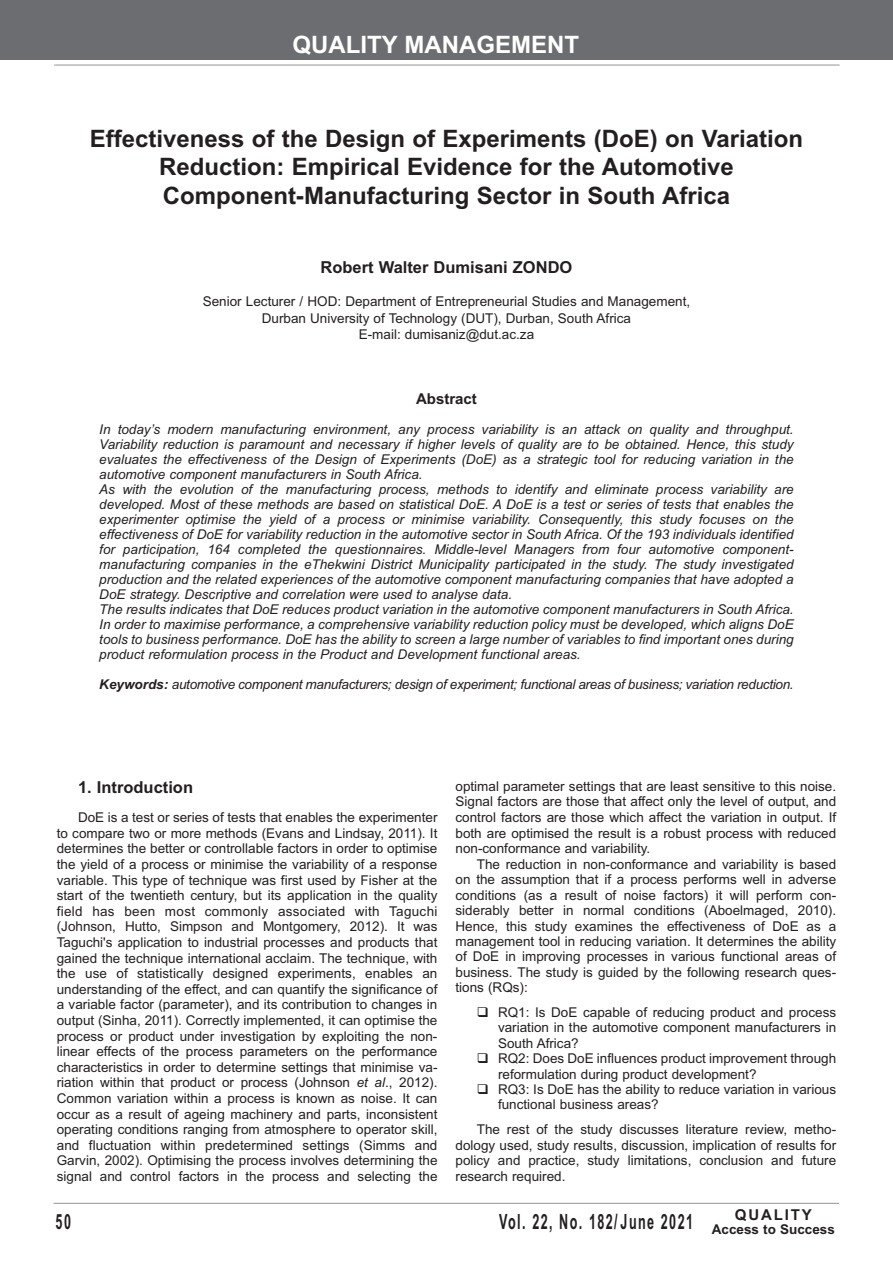
<style>
.page{position:relative;width:893px;height:1263px;background:#fff}
.page>*{position:absolute;margin:0;border:0;box-sizing:border-box;transform-origin:0 0}
.t1{font:700 24px/28.8px "Arial";color:#231f20;text-align:center}
.t2{font:700 24px "Arial";color:#fff}
.t3{font:700 21px "Arial";letter-spacing:.11em;color:#231f20;scale:.6 1}
.t4{font:700 16.5px "Arial";color:#231f20}
.t5{font:700 15px "Arial";color:#231f20}
.t6{font:700 15px "Arial";letter-spacing:.12em;color:#231f20}
.t7{font:13.5px/15.6px "Arial";color:#231f20;text-align:justify}
.t8{font:italic 13.5px/15px "Arial";color:#231f20}
.t9{font:italic 13.5px "Arial";letter-spacing:-.02em;color:#231f20}
.t10{font:700 13.5px "Arial";color:#231f20}
.s1{font-weight:700}
.s2{font-style:italic}
</style>
<div class="page">
<hr style="left:54px;top:1203px;width:785px;height:1px;background:#939598">
<div style="left:0;top:0;width:893px;height:60px;background:#6c6d70"></div>
<hr style="left:54px;top:65px;width:786px;height:1px;background:#939598">
<h1 class="t2" style="left:292px;top:30px;width:288px">QUALITY MANAGEMENT</h1>
<h1 class="t1" style="left:90px;top:124px;width:715px">Effectiveness of the Design of Experiments (DoE) on Variation<br>Reduction: Empirical Evidence for the Automotive<br>Component-Manufacturing Sector in South Africa</h1>
<p class="t4" style="left:320px;top:258px;width:253px">Robert Walter Dumisani ZONDO</p>
<p class="t7" style="left:203px;top:293px;width:489px;line-height:16.5px;text-align:center">Senior Lecturer / HOD: Department of Entrepreneurial Studies and Management,<br>Durban University of Technology (DUT), Durban, South Africa<br>E-mail: dumisaniz@dut.ac.za</p>
<p class="t5" style="left:416px;top:390px;width:62px">Abstract</p>
<p class="t8" style="left:99px;top:421px;width:696px">In today’s modern manufacturing environment, any process variability is an attack on quality and throughput.<br>Variability reduction is paramount and necessary if higher levels of quality are to be obtained. Hence, this study evaluates the effectiveness of the Design of Experiments (DoE) as a strategic tool for reducing variation in the automotive component manufacturers in South Africa.<br>As with the evolution of the manufacturing process, methods to identify and eliminate process variability are developed. Most of these methods are based on statistical DoE. A DoE is a test or series of tests that enables the experimenter optimise the yield of a process or minimise variability. Consequently, this study focuses on the effectiveness of DoE for variability reduction in the automotive sector in South Africa. Of the 193 individuals identified for participation, 164 completed the questionnaires. Middle-level Managers from four automotive component&shy;manufacturing companies in the eThekwini District Municipality participated in the study. The study investigated production and the related experiences of the automotive component manufacturing companies that have adopted a DoE strategy. Descriptive and correlation were used to analyse data.<br>The results indicates that DoE reduces product variation in the automotive component manufacturers in South Africa.<br>In order to maximise performance, a comprehensive variability reduction policy must be developed, which aligns DoE tools to business performance. DoE has the ability to screen a large number of variables to find important ones during product reformulation process in the Product and Development functional areas.</p>
<p class="t9" style="left:99px;top:676px;width:696px"><span class="s1">Keywords:</span> automotive component manufacturers; design of experiment; functional areas of business; variation reduction.</p>
<p class="t4" style="left:78px;top:778px;width:117px">1. Introduction</p>
<p class="t7" style="left:57px;top:810px;width:382px;text-indent:21px">DoE is a test or series of tests that enables the experimenter to compare two or more methods (Evans and Lindsay, 2011). It determines the better or controllable factors in order to optimise the yield of a process or minimise the variability of a response variable. This type of technique was first used by Fisher at the start of the twentieth century, but its application in the quality field has been most commonly associated with Taguchi (Johnson, Hutto, Simpson and Montgomery, 2012). It was Taguchi's application to industrial processes and products that gained the technique international acclaim. The technique, with the use of statistically designed experiments, enables an understanding of the effect, and can quantify the significance of a variable factor (parameter), and its contribution to changes in output (Sinha, 2011). Correctly implemented, it can optimise the process or product under investigation by exploiting the non&shy;linear effects of the process parameters on the performance characteristics in order to determine settings that minimise va&shy;riation within that product or process (Johnson <span class="s2">et al</span>., 2012).<br>Common variation within a process is known as noise. It can occur as a result of ageing machinery and parts, inconsistent operating conditions ranging from atmosphere to operator skill, and fluctuation within predetermined settings (Simms and Garvin, 2002). Optimising the process involves determining the signal and control factors in the process and selecting the</p>
<h2 class="t3" style="left:56px;top:1209px;width:27px">50</h2>
<p class="t7" style="left:455px;top:778px;width:382px">optimal parameter settings that are least sensitive to this noise.<br>Signal factors are those that affect only the level of output, and control factors are those which affect the variation in output. If both are optimised the result is a robust process with reduced non-conformance and variability.</p>
<p class="t7" style="left:455px;top:856px;width:382px;text-indent:21px">The reduction in non-conformance and variability is based on the assumption that if a process performs well in adverse conditions (as a result of noise factors) it will perform con&shy;siderably better in normal conditions (Aboelmaged, 2010).<br>Hence, this study examines the effectiveness of DoE as a management tool in reducing variation. It determines the ability of DoE in improving processes in various functional areas of business. The study is guided by the following research ques&shy;tions (RQs):</p>
<p class="t7" style="left:498px;top:1004px;width:340px;text-align:left">RQ1: Is DoE capable of reducing product and process variation in the automotive component manufacturers in South Africa?<br>RQ2: Does DoE influences product improvement through reformulation during product development?<br>RQ3: Is DoE has the ability to reduce variation in various functional business areas?</p>
<p class="t7" style="left:455px;top:1122px;width:382px;text-indent:21px">The rest of the study discusses literature review, metho&shy;dology used, study results, discussion, implication of results for policy and practice, study limitations, conclusion and future research required.</p>
<p class="t6" style="left:735px;top:1206px;width:78px">QUALITY</p>
<h2 class="t3" style="left:499px;top:1209px;width:324px">Vol. 22, No. 182/ June 2021</h2>
<p class="t10" style="left:712px;top:1221px;width:125px">Access to Success</p>
</div>
